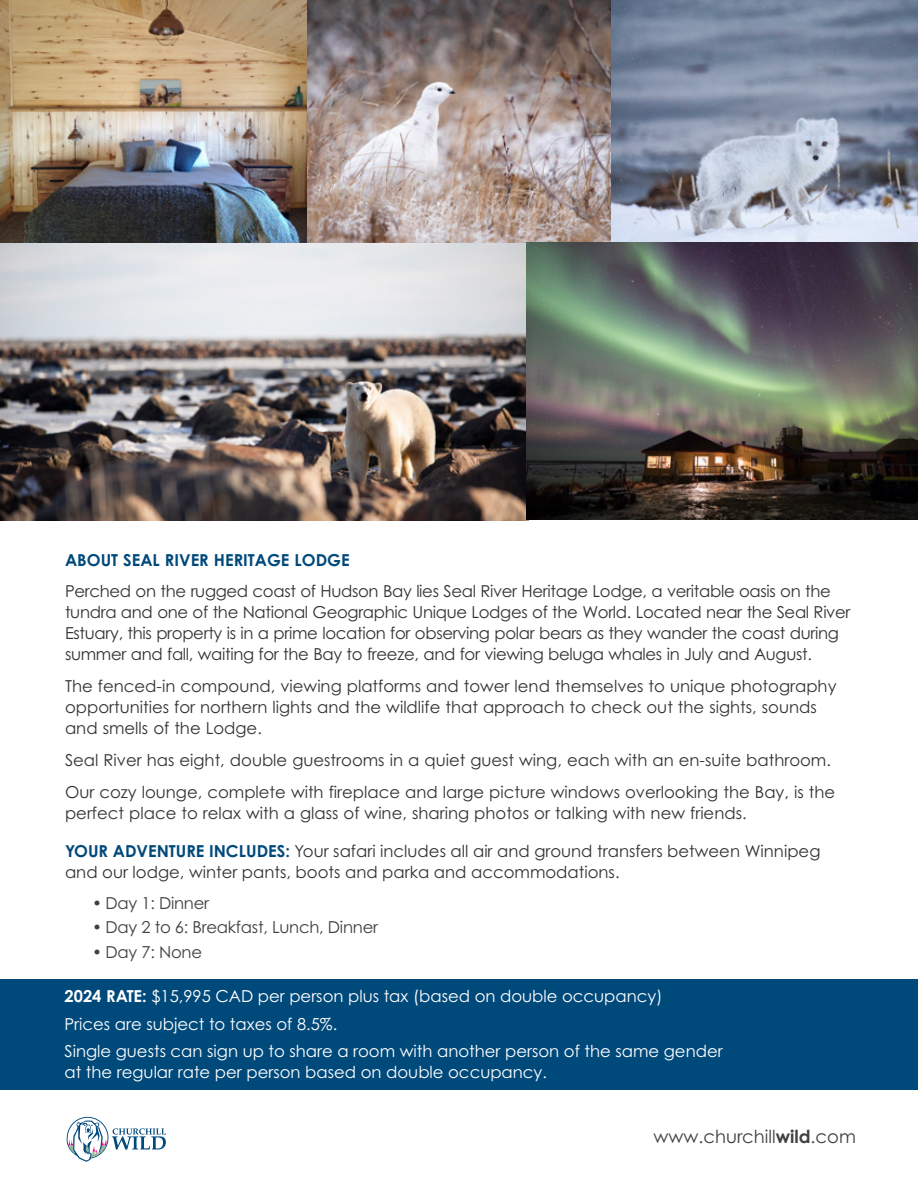
<style>
.page{position:relative;width:918px;height:1188px;background:#fff}
.page>*{position:absolute;margin:0;border:0;box-sizing:border-box;transform-origin:0 0}
.t1{font:18px "Century Gothic Pro";color:#414042}
.t2{font:16.5px/21px "Century Gothic Pro";color:#333334}
.t3{font:16.5px/21px "Century Gothic Pro";letter-spacing:-.02em;color:#333334}
.t4{font:16.5px/27.8px "Century Gothic Pro";color:#fff}
.t5{font:16.5px "Century Gothic Pro";letter-spacing:-.015em;color:#414042}
.t6{font:700 16.5px "Century Gothic Pro";color:#00497b}
.s1{font-weight:700;color:#00497b}
.s2{font-weight:700}
</style>
<div class="page">
<div style="left:0;top:979px;width:918px;height:110px;background:#00497b"></div>
<svg style="left:67px;top:1117px;width:99px;height:45px"></svg>
<img style="left:610px;top:0;width:308px;height:242px">
<img style="left:0;top:0;width:610px;height:242px">
<img style="left:0;top:242px;width:918px;height:279px">
<p class="t6" style="left:65px;top:549px;width:286px">ABOUT SEAL RIVER HERITAGE LODGE</p>
<p class="t3" style="left:65px;top:581px;width:787px">Perched on the rugged coast of Hudson Bay lies Seal River Heritage Lodge, a veritable oasis on the tundra and one of the National Geographic Unique Lodges of the World. Located near the Seal River Estuary, this property is in a prime location for observing polar bears as they wander the coast during summer and fall, waiting for the Bay to freeze, and for viewing beluga whales in July and August.</p>
<p class="t2" style="left:65px;top:676px;width:773px">The fenced-in compound, viewing platforms and tower lend themselves to unique photography opportunities for northern lights and the wildlife that approach to check out the sights, sounds and smells of the Lodge.</p>
<p class="t2" style="left:65px;top:744px;width:772px;line-height:31.8px">Seal River has eight, double guestrooms in a quiet guest wing, each with an en-suite bathroom.<br>Our cozy lounge, complete with fireplace and large picture windows overlooking the Bay, is the</p>
<p class="t2" style="left:65px;top:802px;width:683px">perfect place to relax with a glass of wine, sharing photos or talking with new friends.</p>
<p class="t2" style="left:65px;top:841px;width:757px"><span class="s1">YOUR ADVENTURE INCLUDES:</span> Your safari includes all air and ground transfers between Winnipeg and our lodge, winter pants, boots and parka and accommodations.</p>
<p class="t5" style="left:92px;top:893px;width:119px">• Day 1: Dinner</p>
<p class="t5" style="left:92px;top:917px;width:288px">• Day 2 to 6: Breakfast, Lunch, Dinner</p>
<p class="t5" style="left:92px;top:942px;width:112px">• Day 7: None</p>
<p class="t4" style="left:65px;top:982px;width:660px"><span class="s2">2024 RATE:</span> $15,995 CAD per person plus tax (based on double occupancy)<br>Prices are subject to taxes of 8.5%.<br>Single guests can sign up to share a room with another person of the same gender</p>
<p class="t4" style="left:65px;top:1058px;width:484px">at the regular rate per person based on double occupancy.</p>
<p class="t1" style="left:654px;top:1125px;width:204px">www.churchill<span class="s2">wild</span>.com</p>
</div>
